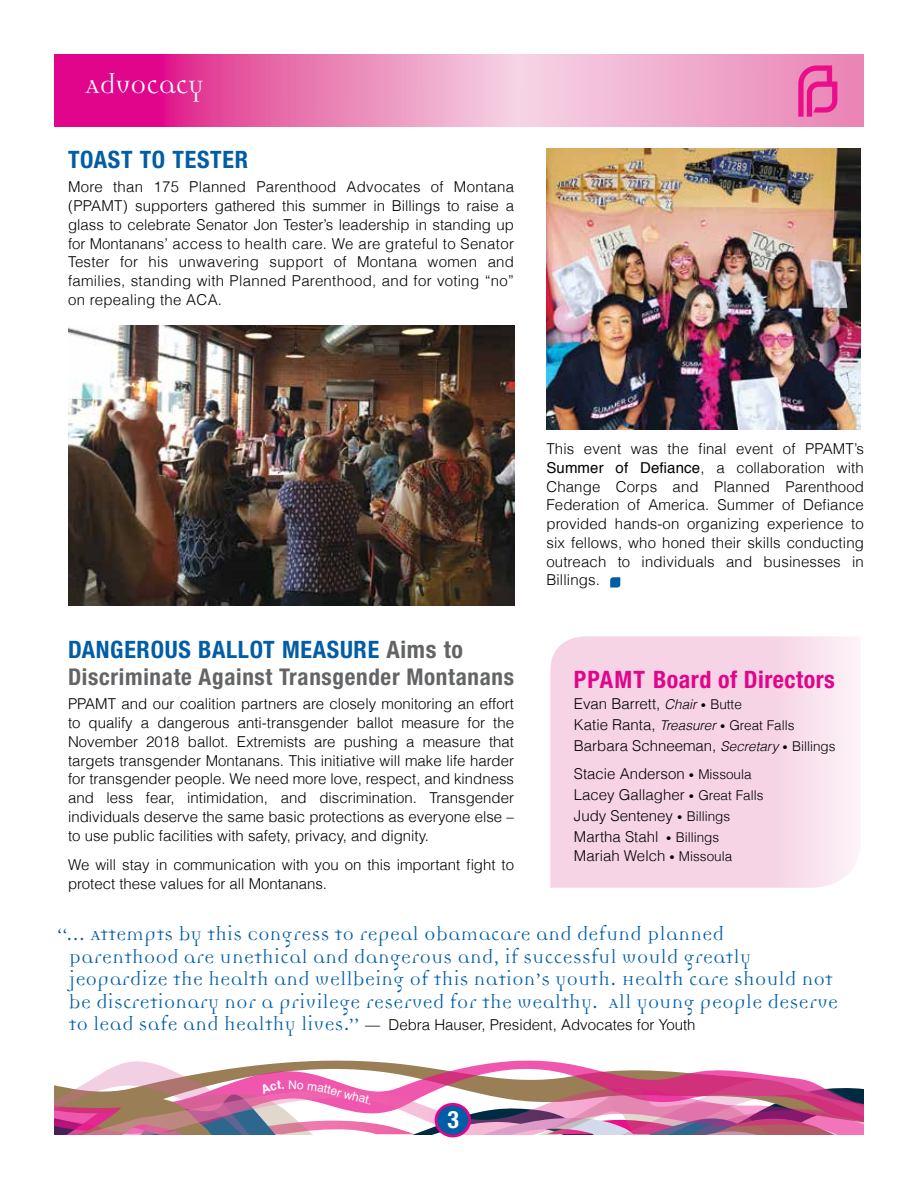
<style>
.page{position:relative;width:918px;height:1188px;background:#fff}
.page>*{position:absolute;margin:0;border:0;box-sizing:border-box;transform-origin:0 0}
.t1{font:30px "Democratica Reg Lin";color:#fff}
.t2{font:700 condensed 24px "Helvetica Neue";letter-spacing:.03em;color:#005da6}
.t3{font:700 condensed 24px "Helvetica Neue";letter-spacing:.02em;color:#e1058c}
.t4{font:700 condensed 24px "Helvetica Neue";color:#fff}
.t5{font:700 condensed 23.1px "Helvetica Neue";letter-spacing:.03em;color:#636466}
.t6{font:21px/22.5px "Democratica Reg Lin";letter-spacing:.02em;color:#005da6}
.t7{font:300 15px/18.8px "Helvetica";color:#000;text-align:justify}
.t8{font:12px "Helvetica";color:#fff}
.s1{color:#636466}
.s2{font-weight:400}
.s3{font-style:italic;font-size:13.5px}
.s4{font-size:10.5px}
.s5{font-size:13.5px}
.s6{font-family:"Democratica Reg Lin";font-weight:400;font-size:21px;color:#005da6}
</style>
<div class="page">
<svg style="left:54px;top:54px;width:810px;height:72px;background:#eb81ba"></svg>
<svg style="left:550px;top:636px;width:310px;height:252px;background:#f6d8e7"></svg>
<svg style="left:798px;top:65px;width:39px;height:52px;background:#ea51a4"></svg>
<img style="left:68px;top:326px;width:446px;height:280px">
<svg style="left:91px;top:1061px;width:714px;height:19px"></svg>
<div style="left:435px;top:1103px;width:36px;height:34px;border:3px solid #e1058c;border-radius:50%"></div>
<img style="left:546px;top:149px;width:315px;height:280px">
<svg style="left:610px;top:577px;width:10px;height:11px"></svg>
<svg style="left:54px;top:1080px;width:810px;height:54px;background:#c57f9f"></svg>
<h1 class="t1" style="left:85px;top:71px;width:120px">Advocacy</h1>
<h2 class="t2" style="left:68px;top:145px;width:118px">TOAST TO TESTE</h2>
<h2 class="t2" style="left:235px;top:145px;width:15px">R</h2>
<p class="t7" style="left:68px;top:177px;width:448px">More than 175 Planned Parenthood Advocates of Montana (PPAMT) supporters gathered this summer in Billings to raise a glass to celebrate Senator Jon Tester’s leadership in standing up for Montanans’ access to health care. We are grateful to Senator Tester for his unwavering support of Montana women and families, standing with Planned Parenthood, and for voting “no” on repealing the ACA.</p>
<h2 class="t2" style="left:68px;top:634px;width:397px">Dangerous Ballot Measure <span class="s1">Aims to</span></h2>
<h3 class="t5" style="left:68px;top:662px;width:448px">Discriminate Against Transgender Montanans</h3>
<p class="t7" style="left:68px;top:694px;width:448px">PPAMT and our coalition partners are closely monitoring an effort to qualify a dangerous anti-transgender ballot measure for the November 2018 ballot. Extremists are pushing a measure that targets transgender Montanans. This initiative will make life harder for transgender people. We need more love, respect, and kindness and less fear, intimidation, and discrimination. Transgender individuals deserve the same basic protections as everyone else – to use public facilities with safety, privacy, and dignity.</p>
<p class="t7" style="left:68px;top:855px;width:448px">We will stay in communication with you on this important fight to protect these values for all Montanans.</p>
<p class="t7" style="left:546px;top:439px;width:319px">This event was the final event of PPAMT’s <span class="s2">Summer of Defiance</span>, a collaboration with Change Corps and Planned Parenthood Federation of America. Summer of Defiance provided hands-on organizing experience to six fellows, who honed their skills conducting outreach to individuals and businesses in Billings.</p>
<h2 class="t3" style="left:574px;top:665px;width:262px">PPAMT Board of Directors</h2>
<p class="t7" style="left:574px;top:692px;width:263px;line-height:21px;text-align:left">Evan Barrett, <span class="s3">Chair</span> <span class="s4">•</span> <span class="s5">Butte<br></span>Katie Ranta, <span class="s3">Treasurer</span> <span class="s4">•</span> <span class="s5">Great Falls<br></span>Barbara Schneeman, <span class="s3">Secretary</span> <span class="s4">•</span> <span class="s5">Billings</span></p>
<p class="t7" style="left:574px;top:762px;width:191px;line-height:21px;text-align:left">Stacie Anderson <span class="s4">•</span> <span class="s5">Missoula<br></span>Lacey Gallagher <span class="s4">•</span> <span class="s5">Great Falls<br></span>Judy Senteney <span class="s4">•</span> <span class="s5">Billings<br></span>Martha Stahl <span class="s4">•</span> <span class="s5">Billings</span></p>
<p class="t7" style="left:574px;top:846px;width:160px">Mariah Welch <span class="s4">•</span> <span class="s5">Missoula</span></p>
<p class="t6" style="left:69px;top:925px;width:771px;text-indent:-12px">“... Attempts by this Congress to repeal Obamacare and defund Planned Parenthood are unethical and dangerous and, if successful would greatly jeopardize the health and wellbeing of this nation’s youth. Health care should not be discretionary nor a privilege reserved for the wealthy. All young people deserve</p>
<p class="t7" style="left:69px;top:1015px;width:628px"><span class="s6">to lead safe and healthy lives.”</span> — Debra Hauser, President, Advocates for Youth</p>
<p class="t8" style="left:346px;top:1085px;width:30px;rotate:14deg">what.</p>
<h2 class="t4" style="left:448px;top:1105px;width:13px">3</h2>
</div>
